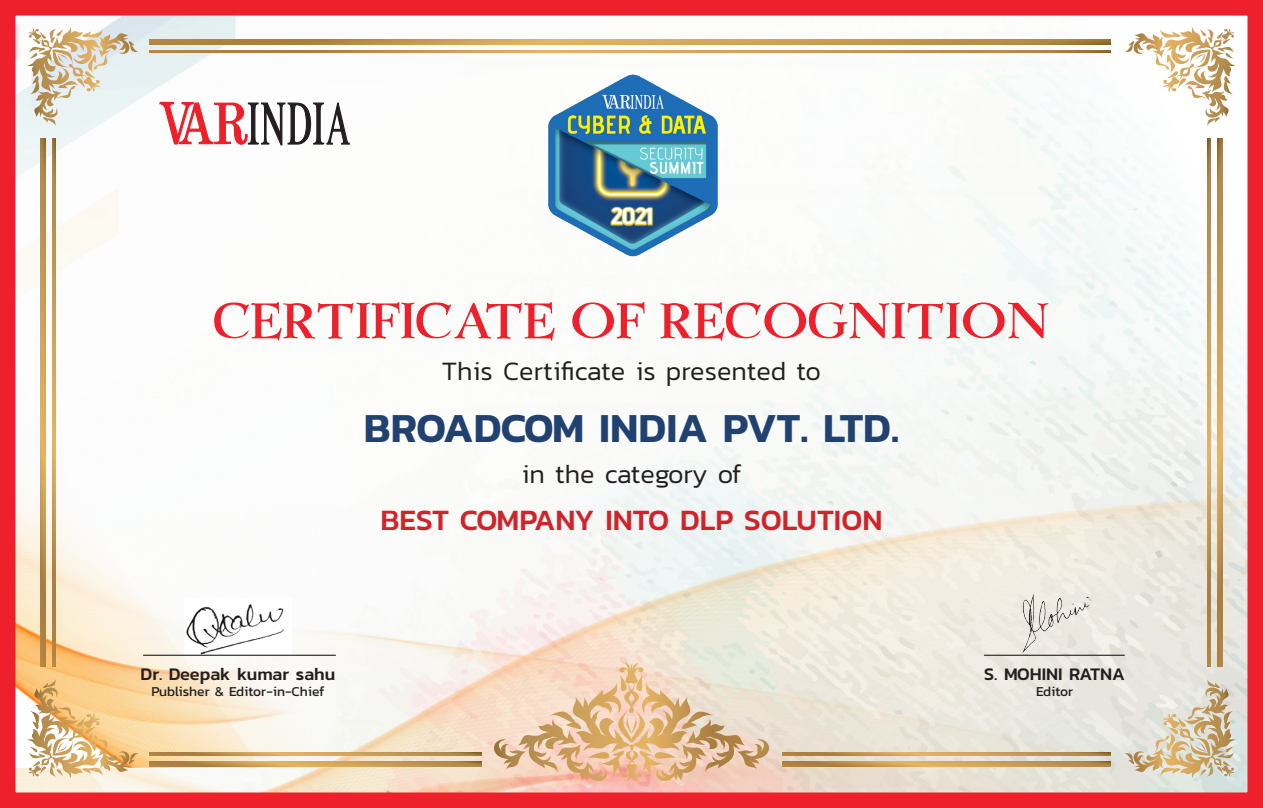
<style>
.page{position:relative;width:1263px;height:808px;background:#fff}
.page>*{position:absolute;margin:0;border:0;box-sizing:border-box;transform-origin:0 0}
.t1{font:58.8px "Graphic";color:#ed202b}
.t2{font:600 42px "Kanit";color:#214271}
.t3{font:500 30px "Kanit";color:#d1232a}
.t4{font:300 27px "Kanit";color:#231f20}
.t5{font:500 18px "Kanit";color:#231f20}
.t6{font:13.8px "Kanit";color:#231f20}
</style>
<div class="page">
<img style="left:16px;top:768px;width:1231px;height:24px">
<img style="left:16px;top:16px;width:1231px;height:752px">
<div style="left:0;top:0;width:1263px;height:808px;border:15px solid #ed202b"></div>
<svg style="left:782px;top:761px;width:328px;height:5px;background:#c39753"></svg>
<svg style="left:150px;top:761px;width:331px;height:5px;background:#c39753"></svg>
<svg style="left:782px;top:753px;width:328px;height:2px"></svg>
<svg style="left:150px;top:753px;width:331px;height:2px"></svg>
<svg style="left:27px;top:28px;width:112px;height:98px;background:#e0daca"></svg>
<svg style="left:1124px;top:28px;width:112px;height:98px"></svg>
<svg style="left:27px;top:679px;width:112px;height:99px;background:#edc994"></svg>
<svg style="left:492px;top:662px;width:279px;height:121px;background:#e8c9aa"></svg>
<svg style="left:1217px;top:139px;width:5px;height:527px;background:#c29652"></svg>
<svg style="left:1208px;top:139px;width:2px;height:527px"></svg>
<svg style="left:40px;top:139px;width:6px;height:527px;background:#c39652"></svg>
<svg style="left:53px;top:139px;width:2px;height:527px"></svg>
<svg style="left:150px;top:39px;width:960px;height:5px;background:#c29652"></svg>
<svg style="left:150px;top:50px;width:960px;height:2px;background:#c29551"></svg>
<svg style="left:1124px;top:679px;width:111px;height:99px;background:#dad0ba"></svg>
<svg style="left:159px;top:101px;width:191px;height:48px"></svg>
<img style="left:185px;top:599px;width:106px;height:56px">
<hr style="left:143px;top:655px;width:193px;height:1px;background:#231f20">
<img style="left:1013px;top:589px;width:83px;height:70px">
<hr style="left:984px;top:655px;width:141px;height:1px;background:#231f20">
<img style="left:540px;top:70px;width:185px;height:197px">
<p class="t1" style="left:214px;top:292px;width:837px">CERTIFICATE OF RECOGNITION</p>
<p class="t4" style="left:442px;top:352px;width:381px">This Certificate is presented to</p>
<p class="t2" style="left:364px;top:396px;width:537px">BROADCOM INDIA PVT. LTD.</p>
<p class="t4" style="left:521px;top:455px;width:222px">in the category of</p>
<p class="t3" style="left:380px;top:497px;width:504px">BEST COMPANY INTO DLP SOLUTION</p>
<p class="t5" style="left:141px;top:660px;width:196px">Dr. Deepak kumar sahu</p>
<p class="t6" style="left:152px;top:682px;width:174px">Publisher &amp; Editor-in-Chief</p>
<p class="t5" style="left:984px;top:660px;width:142px">S. MOHINI RATNA</p>
<p class="t6" style="left:1036px;top:682px;width:39px">Editor</p>
</div>
